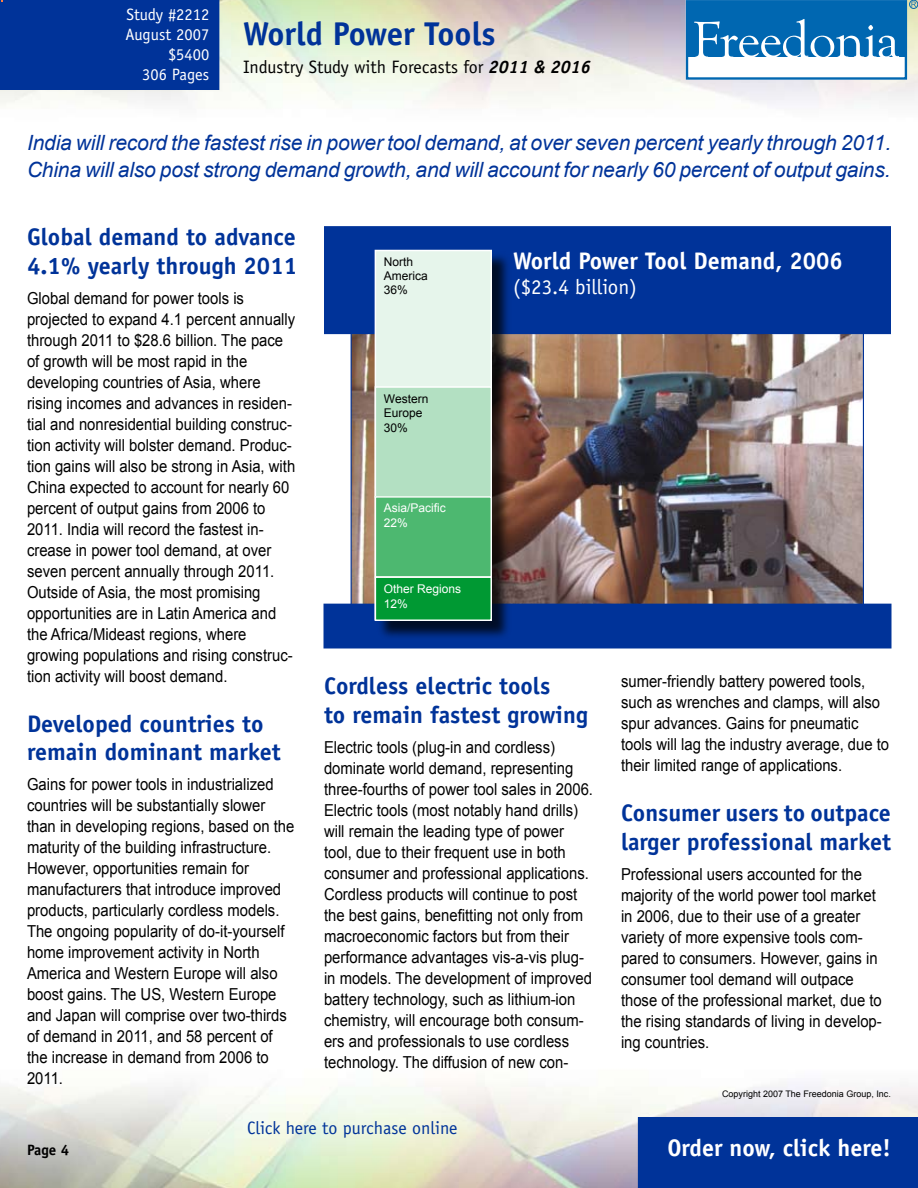
<style>
.page{position:relative;width:918px;height:1188px;background:#fff}
.page>*{position:absolute;margin:0;border:0;box-sizing:border-box;transform-origin:0 0}
.t1{font:700 33px "Officina Sans";color:#039}
.t2{font:700 24px/28.8px "Officina Sans";color:#039}
.t3{font:700 24px "Officina Sans";color:#fff}
.t4{font:italic 21px/27px "Arial";letter-spacing:-.01em;color:#039}
.t5{font:21px "Officina Sans";color:#fff}
.t6{font:18px "Officina Sans";color:#000}
.t7{font:18px "Officina Sans";color:#039}
.t8{font:16.5px/21px "Arial";color:#000;scale:.9 1}
.t9{font:16.5px/19.8px "Officina Sans";color:#fff;text-align:right}
.t10{font:700 15px "Officina Sans";color:#000}
.t11{font:12px/14.2px "Arial";color:#000}
.t12{font:12px/14.2px "Arial";color:#fff}
.t13{font:9px "Arial";color:#000}
.s1{font-weight:700;font-style:italic}
</style>
<div class="page">
<div style="left:638px;top:1117px;width:280px;height:71px;background:#039"></div>
<div style="left:686px;top:0;width:221px;height:80px;border:2px solid #0067b1"></div>
<div style="left:687px;top:1px;width:218px;height:56px;background:#0067b1"></div>
<svg style="left:694px;top:19px;width:205px;height:38px"></svg>
<div style="left:909px;top:0;width:9px;height:9px;border:1px solid #0067b1;border-radius:50%"></div>
<svg style="left:911px;top:2px;width:5px;height:5px"></svg>
<div style="left:0;top:0;width:219px;height:90px;background:#039"></div>
<img style="left:353px;top:334px;width:509px;height:270px">
<div style="left:325px;top:227px;width:565px;height:106px;background:#039"></div>
<div style="left:324px;top:226px;width:567px;height:108px;border:2px solid #039"></div>
<div style="left:324px;top:604px;width:567px;height:44px;background:#039"></div>
<div style="left:376px;top:251px;width:136px;height:389px;background:#000;opacity:.75"></div>
<div style="left:375px;top:250px;width:116px;height:369px;background:#e6f5eb"></div>
<div style="left:375px;top:250px;width:117px;height:370px;border:2px solid #fff"></div>
<div style="left:375px;top:387px;width:116px;height:110px;background:#b3e0c2"></div>
<div style="left:375px;top:386px;width:117px;height:112px;border:2px solid #fff"></div>
<div style="left:375px;top:497px;width:116px;height:80px;background:#4db870"></div>
<div style="left:375px;top:496px;width:117px;height:82px;border:2px solid #fff"></div>
<div style="left:375px;top:577px;width:116px;height:43px;background:#093"></div>
<div style="left:375px;top:576px;width:117px;height:45px;border:2px solid #fff"></div>
<p class="t9" style="left:126px;top:5px;width:85px">Study #2212<br>August 2007 $5400<br>306 Pages</p>
<h1 class="t1" style="left:243px;top:13px;width:254px">World Power Tools</h1>
<p class="t6" style="left:243px;top:57px;width:349px">Industry Study with Forecasts for <span class="s1">2011 &amp; 2016</span></p>
<p class="t4" style="left:27px;top:130px;width:866px">India will record the fastest rise in power tool demand, at over seven percent yearly through 2011.<br>China will also post strong demand growth, and will account for nearly 60 percent of output gains.</p>
<h2 class="t2" style="left:27px;top:222px;width:272px">Global demand to advance<br>4.1% yearly through 2011</h2>
<p class="t8" style="left:27px;top:288px;width:300px">Global demand for power tools is projected to expand 4.1 percent annually through 2011 to $28.6 billion. The pace of growth will be most rapid in the developing countries of Asia, where rising incomes and advances in residen&shy;tial and nonresidential building construc&shy;tion activity will bolster demand. Produc&shy;tion gains will also be strong in Asia, with China expected to account for nearly 60 percent of output gains from 2006 to 2011. India will record the fastest in&shy;crease in power tool demand, at over seven percent annually through 2011.<br>Outside of Asia, the most promising opportunities are in Latin America and the Africa/Mideast regions, where growing populations and rising construc&shy;tion activity will boost demand.</p>
<h2 class="t2" style="left:27px;top:709px;width:255px">Developed countries to remain dominant market</h2>
<p class="t8" style="left:27px;top:774px;width:299px">Gains for power tools in industrialized countries will be substantially slower than in developing regions, based on the maturity of the building infrastructure.<br>However, opportunities remain for manufacturers that introduce improved products, particularly cordless models.<br>The ongoing popularity of do-it-yourself home improvement activity in North America and Western Europe will also boost gains. The US, Western Europe and Japan will comprise over two-thirds of demand in 2011, and 58 percent of the increase in demand from 2006 to 2011.</p>
<p class="t11" style="left:384px;top:254px;width:46px">North<br>America<br>36%</p>
<p class="t11" style="left:384px;top:392px;width:46px">Western<br>Europe<br>30%</p>
<p class="t12" style="left:384px;top:501px;width:64px">Asia/Pacific<br>22%</p>
<p class="t12" style="left:384px;top:582px;width:79px">Other Regions<br>12%</p>
<h2 class="t3" style="left:513px;top:245px;width:331px">World Power Tool Demand, 2006</h2>
<p class="t5" style="left:513px;top:274px;width:126px">($23.4 billion)</p>
<h2 class="t2" style="left:324px;top:671px;width:266px">Cordless electric tools<br>to remain fastest growing</h2>
<p class="t8" style="left:324px;top:737px;width:300px">Electric tools (plug-in and cordless) dominate world demand, representing three-fourths of power tool sales in 2006.<br>Electric tools (most notably hand drills) will remain the leading type of power tool, due to their frequent use in both consumer and professional applications.<br>Cordless products will continue to post the best gains, benefitting not only from macroeconomic factors but from their performance advantages vis-a-vis plug&shy;in models. The development of improved battery technology, such as lithium-ion chemistry, will encourage both consum&shy;ers and professionals to use cordless technology. The diffusion of new con-</p>
<p class="t8" style="left:621px;top:671px;width:300px">sumer-friendly battery powered tools, such as wrenches and clamps, will also spur advances. Gains for pneumatic tools will lag the industry average, due to their limited range of applications.</p>
<h2 class="t2" style="left:621px;top:798px;width:271px">Consumer users to outpace larger professional market</h2>
<p class="t8" style="left:621px;top:863px;width:291px">Professional users accounted for the majority of the world power tool market in 2006, due to their use of a greater variety of more expensive tools com&shy;pared to consumers. However, gains in consumer tool demand will outpace those of the professional market, due to the rising standards of living in develop&shy;ing countries.</p>
<p class="t13" style="left:722px;top:1088px;width:170px">Copyright 2007 The Freedonia Group, Inc.</p>
<p class="t7" style="left:247px;top:1117px;width:212px">Click here to purchase online</p>
<p class="t10" style="left:27px;top:1140px;width:31px">Page</p>
<h2 class="t3" style="left:667px;top:1133px;width:225px">Order now, click here!</h2>
</div>
